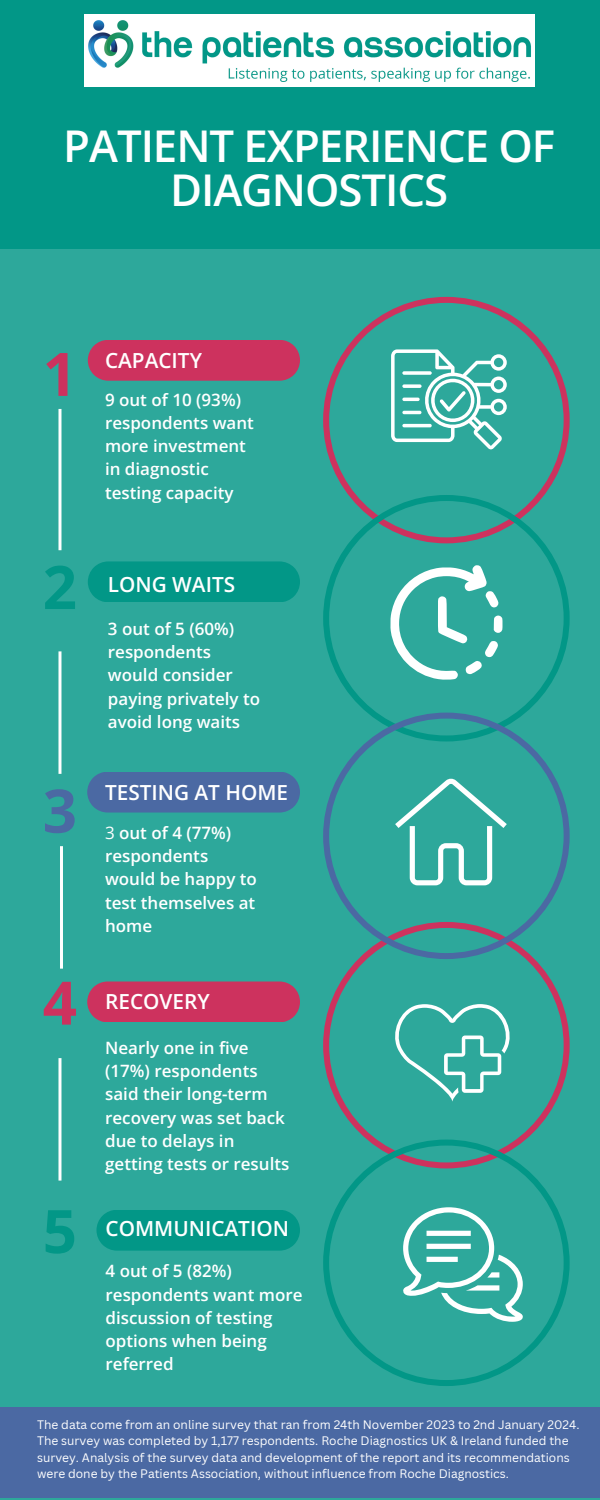
<style>
.page{position:relative;width:600px;height:1500px;background:#fff}
.page>*{position:absolute;margin:0;border:0;box-sizing:border-box;transform-origin:0 0}
.t1{font:700 60px "Open Sans";color:#cd325e}
.t2{font:700 60px "Open Sans";color:#029787}
.t3{font:700 60px "Open Sans";color:#4b69a3}
.t4{font:600 43.8px/44.2px "Open Sans";letter-spacing:-.025em;color:#fff;text-align:center}
.t5{font:600 20.8px "Open Sans";color:#fff}
.t6{font:600 17px/23.2px "Open Sans";color:#fff}
.t7{font:12px/16.5px "Canva Sans";color:#fff}
.s1{font-weight:400}
</style>
<div class="page">
<div style="left:0;top:248px;width:600px;height:1252px;background:#2da89b"></div>
<svg style="left:323px;top:297px;width:247px;height:198px"></svg>
<svg style="left:323px;top:495px;width:247px;height:218px"></svg>
<svg style="left:323px;top:959px;width:247px;height:181px"></svg>
<svg style="left:323px;top:1140px;width:247px;height:246px"></svg>
<svg style="left:323px;top:713px;width:247px;height:246px"></svg>
<div style="left:88px;top:340px;width:212px;height:41px;background:#cd325e"></div>
<div style="left:97px;top:1210px;width:203px;height:41px;background:#029787"></div>
<div style="left:88px;top:561px;width:212px;height:41px;background:#029787"></div>
<div style="left:87px;top:772px;width:213px;height:41px;background:#4b69a3"></div>
<div style="left:87px;top:982px;width:213px;height:40px;background:#cd325e"></div>
<hr style="left:58px;top:409px;width:3px;height:141px;background:#fff">
<hr style="left:58px;top:651px;width:3px;height:123px;background:#fff">
<hr style="left:60px;top:846px;width:3px;height:123px;background:#fff">
<hr style="left:58px;top:1058px;width:3px;height:123px;background:#fff">
<div style="left:0;top:0;width:600px;height:248px;background:#029787"></div>
<img style="left:84px;top:14px;width:450px;height:73px">
<svg style="left:391px;top:349px;width:116px;height:101px"></svg>
<svg style="left:390px;top:565px;width:113px;height:115px"></svg>
<svg style="left:395px;top:778px;width:112px;height:107px"></svg>
<svg style="left:391px;top:1004px;width:123px;height:98px"></svg>
<svg style="left:403px;top:1207px;width:120px;height:115px"></svg>
<div style="left:0;top:1407px;width:600px;height:91px;background:#4b69a3"></div>
<h2 class="t4" style="left:63px;top:123px;width:493px">PATIENT EXPERIENCE OF<br>DIAGNOSTICS</h2>
<p class="t1" style="left:43px;top:332px;width:36px">1</p>
<p class="t2" style="left:43px;top:545px;width:36px">2</p>
<h2 class="t3" style="left:43px;top:769px;width:36px">3</h2>
<p class="t1" style="left:43px;top:961px;width:36px">4</p>
<p class="t2" style="left:43px;top:1189px;width:36px">5</p>
<p class="t5" style="left:105px;top:345px;width:98px">CAPACITY</p>
<h2 class="t6" style="left:105px;top:387px;width:150px">9 out of 10 (93%) respondents want more investment in diagnostic testing capacity</h2>
<h3 class="t5" style="left:108px;top:570px;width:129px">LONG WAITS</h3>
<h3 class="t6" style="left:108px;top:617px;width:154px">3 out of 5 (60%) respondents would consider paying privately to avoid long waits</h3>
<h2 class="t5" style="left:105px;top:778px;width:185px">TESTING AT HOME</h2>
<p class="t6" style="left:105px;top:821px;width:153px"><span class="s1">3</span> out of 4 (77%) respondents would be happy to test themselves at home</p>
<h3 class="t5" style="left:105px;top:987px;width:106px">RECOVERY</h3>
<h3 class="t6" style="left:105px;top:1036px;width:186px">Nearly one in five (17%) respondents said their long-term recovery was set back due to delays in getting tests or results</h3>
<h2 class="t5" style="left:106px;top:1213px;width:185px">COMMUNICATION</h2>
<h4 class="t6" style="left:106px;top:1259px;width:199px">4 out of 5 (82%) respondents want more discussion of testing options when being referred</h4>
<p class="t7" style="left:37px;top:1416px;width:544px">The data come from an online survey that ran from 24th November 2023 to 2nd January 2024.<br>The survey was completed by 1,177 respondents. Roche Diagnostics UK &amp; Ireland funded the survey. Analysis of the survey data and development of the report and its recommendations were done by the Patients Association, without influence from Roche Diagnostics.</p>
</div>
